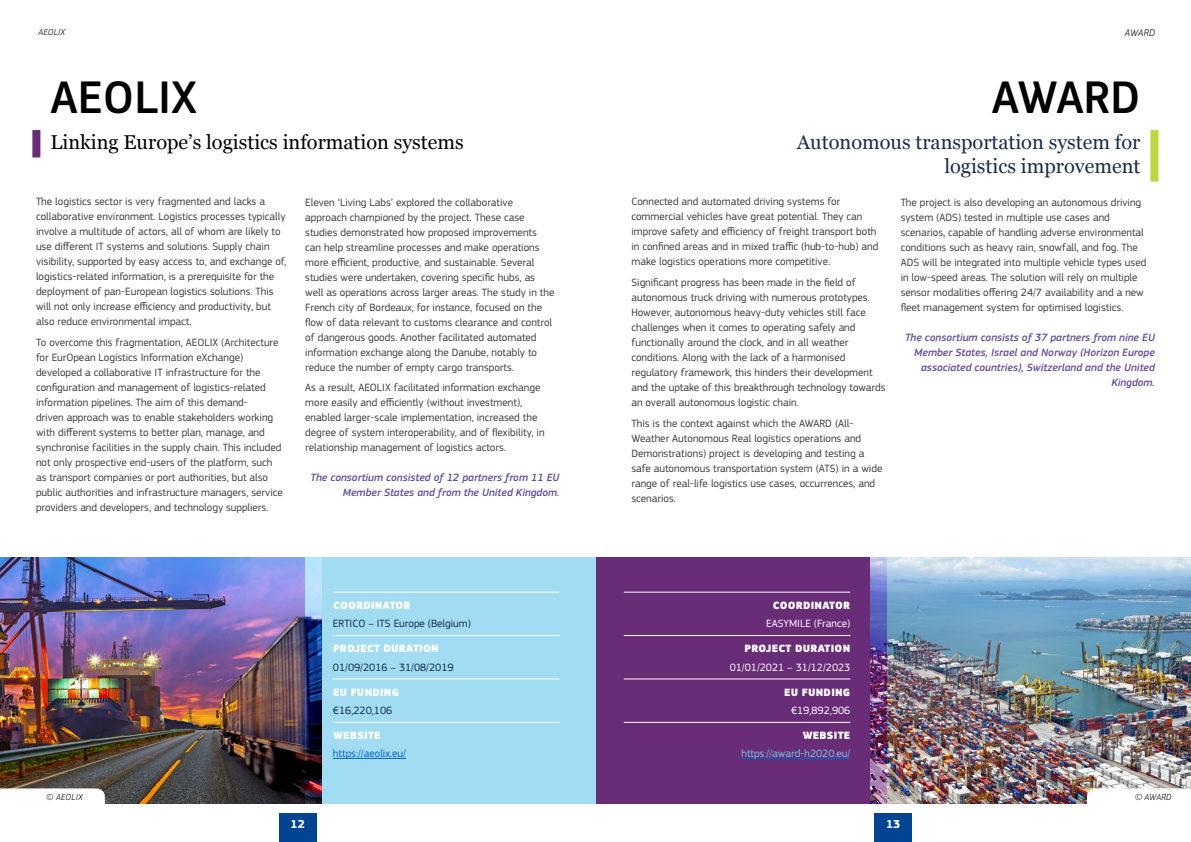
<style>
.page{position:relative;width:1191px;height:842px;background:#fff}
.page>*{position:absolute;margin:0;border:0;box-sizing:border-box;transform-origin:0 0}
.t1{font:500 47.5px "EC Square Sans Pro";color:#000}
.t2{font:20px/24px "Georgia";color:#1a2c4c;text-align:right}
.t3{font:20px "Georgia";color:#000}
.t4{font:700 12px "EC Square Sans Pro";color:#fff}
.t5{font:11px/15px "EC Square Sans Pro";color:#3c3c3b}
.t6{font:italic 500 11px/15px "EC Square Sans Pro";color:#63509c;text-align:right}
.t7{font:900 11px "EC Square Sans Pro Extra";letter-spacing:.02em;color:#fff}
.t8{font:11px "EC Square Sans Pro";color:#122b4f}
.t9{font:11px "EC Square Sans Pro";color:#fff}
.t10{font:11px "EC Square Sans Pro";color:#70c8f2}
.t11{font:11px "EC Square Sans Pro";color:#0563c1}
.t12{font:italic 300 10px "EC Square Sans Pro";color:#000}
.t13{font:italic 300 9px "EC Square Sans Pro";letter-spacing:.02em;color:#000}
</style>
<div class="page">
<div style="left:874px;top:813px;width:38px;height:29px;background:#004494"></div>
<div style="left:279px;top:813px;width:37px;height:29px;background:#004494"></div>
<img style="left:0;top:557px;width:305px;height:247px">
<svg style="left:0;top:788px;width:105px;height:16px"></svg>
<div style="left:32px;top:130px;width:8px;height:27px;background:#692d77"></div>
<img style="left:886px;top:557px;width:305px;height:247px">
<svg style="left:1087px;top:788px;width:104px;height:16px"></svg>
<div style="left:1150px;top:130px;width:8px;height:51px;background:#b7d93d"></div>
<div style="left:595px;top:557px;width:291px;height:247px;background:#692d77"></div>
<hr style="left:624px;top:592px;width:226px;height:1px;background:#fff">
<hr style="left:624px;top:635px;width:226px;height:1px;background:#fff">
<hr style="left:624px;top:678px;width:226px;height:1px;background:#fff">
<hr style="left:624px;top:722px;width:226px;height:1px;background:#fff">
<hr style="left:741px;top:758px;width:109px;height:1px;background:#0563c1">
<div style="left:305px;top:557px;width:290px;height:247px;background:#a2dcf2"></div>
<hr style="left:333px;top:592px;width:226px;height:1px;background:#fff">
<hr style="left:333px;top:635px;width:226px;height:1px;background:#fff">
<hr style="left:333px;top:678px;width:226px;height:1px;background:#fff">
<hr style="left:333px;top:722px;width:226px;height:1px;background:#fff">
<hr style="left:333px;top:758px;width:73px;height:1px;background:#0563c1">
<p class="t13" style="left:38px;top:27px;width:28px">AEOLIX</p>
<p class="t12" style="left:1124px;top:27px;width:32px">AWARD</p>
<h1 class="t1" style="left:50px;top:69px;width:149px">AEOLIX</h1>
<h2 class="t3" style="left:50px;top:128px;width:415px">Linking Europe’s logistics information systems</h2>
<p class="t5" style="left:36px;top:194px;width:252px">The logistics sector is very fragmented and lacks a collaborative environment. Logistics processes typically involve a multitude of actors, all of whom are likely to use different IT systems and solutions. Supply chain visibility, supported by easy access to, and exchange of, logistics-related information, is a prerequisite for the deployment of pan-European logistics solutions. This will not only increase efficiency and productivity, but also reduce environmental impact.</p>
<p class="t5" style="left:36px;top:335px;width:248px">To overcome this fragmentation, AEOLIX (Architecture for EurOpean Logistics Information eXchange) developed a collaborative IT infrastructure for the configuration and management of logistics-related information pipelines. The aim of this demand-<br>driven approach was to enable stakeholders working with different systems to better plan, manage, and synchronise facilities in the supply chain. This included not only prospective end-users of the platform, such as transport companies or port authorities, but also public authorities and infrastructure managers, service providers and developers, and technology suppliers.</p>
<p class="t5" style="left:305px;top:194px;width:251px">Eleven ‘Living Labs’ explored the collaborative approach championed by the project. These case studies demonstrated how proposed improvements can help streamline processes and make operations more efficient, productive, and sustainable. Several studies were undertaken, covering specific hubs, as well as operations across larger areas. The study in the French city of Bordeaux, for instance, focused on the flow of data relevant to customs clearance and control of dangerous goods. Another facilitated automated information exchange along the Danube, notably to reduce the number of empty cargo transports.</p>
<p class="t5" style="left:305px;top:380px;width:241px">As a result, AEOLIX facilitated information exchange more easily and efficiently (without investment), enabled larger-scale implementation, increased the degree of system interoperability, and of flexibility, in relationship management of logistics actors.</p>
<p class="t6" style="left:310px;top:470px;width:250px">The consortium consisted of 12 partners from 11 EU<br>Member States and from the United Kingdom.</p>
<p class="t13" style="left:47px;top:792px;width:38px">© AEOL IX</p>
<p class="t7" style="left:333px;top:598px;width:79px">COORDINATOR</p>
<p class="t8" style="left:333px;top:617px;width:139px">ERTICO – ITS Europe (Belgium)</p>
<p class="t7" style="left:333px;top:642px;width:107px">PROJECT DURATION</p>
<p class="t8" style="left:333px;top:660px;width:122px">01/09/2016 – 31/08/2019</p>
<p class="t7" style="left:333px;top:685px;width:67px">EU FUNDING</p>
<p class="t8" style="left:333px;top:704px;width:61px">€16,220,106</p>
<p class="t7" style="left:333px;top:729px;width:49px">WEBSITE</p>
<p class="t11" style="left:333px;top:747px;width:75px">https://aeolix.eu/</p>
<h1 class="t1" style="left:991px;top:69px;width:150px">AWARD</h1>
<h2 class="t2" style="left:797px;top:129px;width:345px">Autonomous transportation system for logistics improvement</h2>
<p class="t5" style="left:631px;top:194px;width:248px">Connected and automated driving systems for commercial vehicles have great potential. They can improve safety and efficiency of freight transport both in confined areas and in mixed traffic (hub-to-hub) and make logistics operations more competitive.</p>
<p class="t5" style="left:631px;top:275px;width:256px">Significant progress has been made in the field of autonomous truck driving with numerous prototypes.<br>However, autonomous heavy-duty vehicles still face challenges when it comes to operating safely and functionally around the clock, and in all weather conditions. Along with the lack of a harmonised regulatory framework, this hinders their development and the uptake of this breakthrough technology towards an overall autonomous logistic chain.</p>
<p class="t5" style="left:631px;top:416px;width:252px">This is the context against which the AWARD (All-Weather Autonomous Real logistics operations and Demonstrations) project is developing and testing a safe autonomous transportation system (ATS) in a wide range of real-life logistics use cases, occurrences, and scenarios.</p>
<p class="t5" style="left:900px;top:194px;width:247px">The project is also developing an autonomous driving system (ADS) tested in multiple use cases and scenarios, capable of handling adverse environmental conditions such as heavy rain, snowfall, and fog. The ADS will be integrated into multiple vehicle types used in low-speed areas. The solution will rely on multiple sensor modalities offering 24/7 availability and a new fleet management system for optimised logistics.</p>
<p class="t6" style="left:905px;top:330px;width:251px">The consortium consists of 37 partners from nine EU Member States, Israel and Norway (Horizon Europe associated countries), Switzerland and the United Kingdom.</p>
<p class="t7" style="left:772px;top:598px;width:79px">COORDINATOR</p>
<p class="t9" style="left:766px;top:617px;width:86px">EASYMILE (France)</p>
<p class="t7" style="left:744px;top:642px;width:107px">PROJECT DURATION</p>
<p class="t9" style="left:729px;top:660px;width:122px">01/01/2021 – 31/12/2023</p>
<p class="t7" style="left:784px;top:685px;width:67px">EU FUNDING</p>
<p class="t9" style="left:791px;top:704px;width:61px">€19,892,906</p>
<p class="t7" style="left:802px;top:729px;width:49px">WEBSITE</p>
<p class="t10" style="left:741px;top:747px;width:110px">https://award-h2020.eu/</p>
<p class="t13" style="left:1135px;top:792px;width:16px">© AWARD</p>
<p class="t4" style="left:290px;top:817px;width:16px">12</p>
<p class="t4" style="left:886px;top:817px;width:16px">13</p>
</div>
